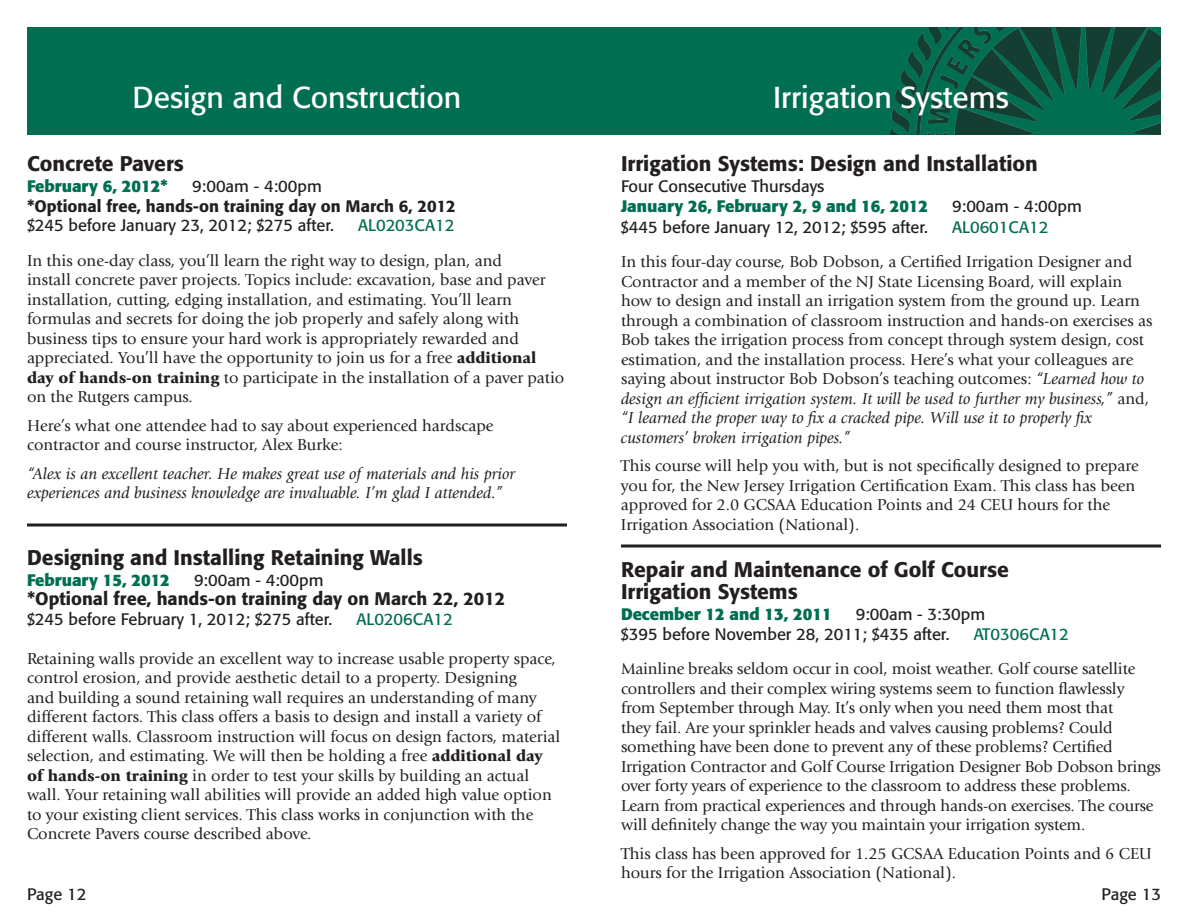
<style>
.page{position:relative;width:1188px;height:918px;background:#fff}
.page>*{position:absolute;margin:0;border:0;box-sizing:border-box;transform-origin:0 0}
.t1{font:30px "Formata BQ";color:#fff}
.t2{font:500 21px/22.5px "Formata BQ";color:#231f20}
.t3{font:500 18px "Formata BQ";color:#231f20}
.t4{font:16.5px/19.5px "Giovanni";color:#231f20}
.t5{font:16.5px/19.5px "Formata BQ";color:#231f20}
.t6{font:italic 16.5px/19.5px "Giovanni";color:#231f20}
.t7{font:700 16.5px "Formata BQ";color:#006e51}
.t8{font:500 16.5px "Formata BQ";color:#231f20}
.t9{font:16.5px "Formata BQ";color:#006e51}
.s1{font-style:italic}
.s2{font-weight:900}
</style>
<div class="page">
<div style="left:27px;top:27px;width:1134px;height:108px;background:#006e51"></div>
<img style="left:890px;top:27px;width:270px;height:108px">
<hr style="left:27px;top:524px;width:540px;height:2px;background:#231f20">
<svg style="left:621px;top:544px;width:540px;height:4px;background:#595657"></svg>
<h1 class="t1" style="left:133px;top:79px;width:330px">Design and Construction</h1>
<h1 class="t1" style="left:773px;top:79px;width:237px">Irrigation Systems</h1>
<p class="t2" style="left:621px;top:152px;width:418px">Irrigation Systems: Design and Installation</p>
<p class="t5" style="left:621px;top:177px;width:205px">Four Consecutive Thursdays</p>
<p class="t7" style="left:621px;top:195px;width:309px">January 26, February 2, 9 and 16, 2012</p>
<p class="t5" style="left:952px;top:196px;width:131px">9:00am - 4:00pm</p>
<p class="t5" style="left:621px;top:217px;width:309px">$445 before January 12, 2012; $595 after.</p>
<p class="t9" style="left:952px;top:217px;width:98px">AL0601CA12</p>
<p class="t4" style="left:621px;top:252px;width:533px">In this four-day course, Bob Dobson, a Certified Irrigation Designer and Contractor and a member of the NJ State Licensing Board, will explain how to design and install an irrigation system from the ground up. Learn through a combination of classroom instruction and hands-on exercises as Bob takes the irrigation process from concept through system design, cost estimation, and the installation process. Here’s what your colleagues are saying about instructor Bob Dobson’s teaching outcomes: <span class="s1">“Learned how to design an efficient irrigation system. It will be used to further my business,”</span> and, <span class="s1">“I learned the proper way to fix a cracked pipe. Will use it to properly fix customers’ broken irrigation pipes.”</span></p>
<p class="t4" style="left:621px;top:456px;width:519px">This course will help you with, but is not specifically designed to prepare you for, the New Jersey Irrigation Certification Exam. This class has been approved for 2.0 GCSAA Education Points and 24 CEU hours for the Irrigation Association (National).</p>
<p class="t2" style="left:27px;top:546px;width:397px">Designing and Installing Retaining Walls</p>
<p class="t7" style="left:27px;top:570px;width:144px">February 15, 2012</p>
<p class="t5" style="left:194px;top:570px;width:131px">9:00am - 4:00pm</p>
<p class="t3" style="left:27px;top:588px;width:480px">*Optional free, hands-on training day on March 22, 2012</p>
<p class="t5" style="left:27px;top:609px;width:307px">$245 before February 1, 2012; $275 after.</p>
<p class="t9" style="left:356px;top:609px;width:98px">AL0206CA12</p>
<p class="t4" style="left:27px;top:649px;width:535px">Retaining walls provide an excellent way to increase usable property space, control erosion, and provide aesthetic detail to a property. Designing<br>and building a sound retaining wall requires an understanding of many different factors. This class offers a basis to design and install a variety of different walls. Classroom instruction will focus on design factors, material selection, and estimating. We will then be holding a free <span class="s2">additional day of hands-on training</span> in order to test your skills by building an actual wall. Your retaining wall abilities will provide an added high value option to your existing client services. This class works in conjunction with the Concrete Pavers course described above.</p>
<p class="t2" style="left:27px;top:152px;width:159px">Concrete Pavers</p>
<p class="t7" style="left:27px;top:176px;width:143px">February 6, 2012*</p>
<p class="t5" style="left:192px;top:177px;width:131px">9:00am - 4:00pm</p>
<p class="t8" style="left:27px;top:196px;width:430px">*Optional free, hands-on training day on March 6, 2012</p>
<p class="t5" style="left:27px;top:216px;width:309px">$245 before January 23, 2012; $275 after.</p>
<p class="t9" style="left:358px;top:215px;width:98px">AL0203CA12</p>
<p class="t4" style="left:27px;top:251px;width:539px">In this one-day class, you’ll learn the right way to design, plan, and<br>install concrete paver projects. Topics include: excavation, base and paver installation, cutting, edging installation, and estimating. You’ll learn formulas and secrets for doing the job properly and safely along with business tips to ensure your hard work is appropriately rewarded and appreciated. You’ll have the opportunity to join us for a free <span class="s2">additional day of hands-on training</span> to participate in the installation of a paver patio on the Rutgers campus.</p>
<p class="t4" style="left:27px;top:416px;width:468px">Here’s what one attendee had to say about experienced hardscape contractor and course instructor, Alex Burke:</p>
<p class="t6" style="left:27px;top:464px;width:490px">“Alex is an excellent teacher. He makes great use of materials and his prior experiences and business knowledge are invaluable. I’m glad I attended.”</p>
<p class="t2" style="left:621px;top:558px;width:389px">Repair and Maintenance of Golf Course<br>Irrigation Systems</p>
<p class="t7" style="left:621px;top:604px;width:212px">December 12 and 13, 2011</p>
<p class="t5" style="left:621px;top:605px;width:366px;text-indent:235px">9:00am - 3:30pm $395 before November 28, 2011; $435 after.</p>
<p class="t9" style="left:974px;top:624px;width:97px">AT0306CA12</p>
<p class="t4" style="left:621px;top:659px;width:542px">Mainline breaks seldom occur in cool, moist weather. Golf course satellite controllers and their complex wiring systems seem to function flawlessly from September through May. It’s only when you need them most that<br>they fail. Are your sprinkler heads and valves causing problems? Could something have been done to prevent any of these problems? Certified Irrigation Contractor and Golf Course Irrigation Designer Bob Dobson brings over forty years of experience to the classroom to address these problems.<br>Learn from practical experiences and through hands-on exercises. The course will definitely change the way you maintain your irrigation system.</p>
<p class="t4" style="left:621px;top:844px;width:532px">This class has been approved for 1.25 GCSAA Education Points and 6 CEU hours for the Irrigation Association (National).</p>
<p class="t5" style="left:27px;top:885px;width:61px">Page 12</p>
<p class="t5" style="left:1102px;top:885px;width:61px">Page 13</p>
</div>
